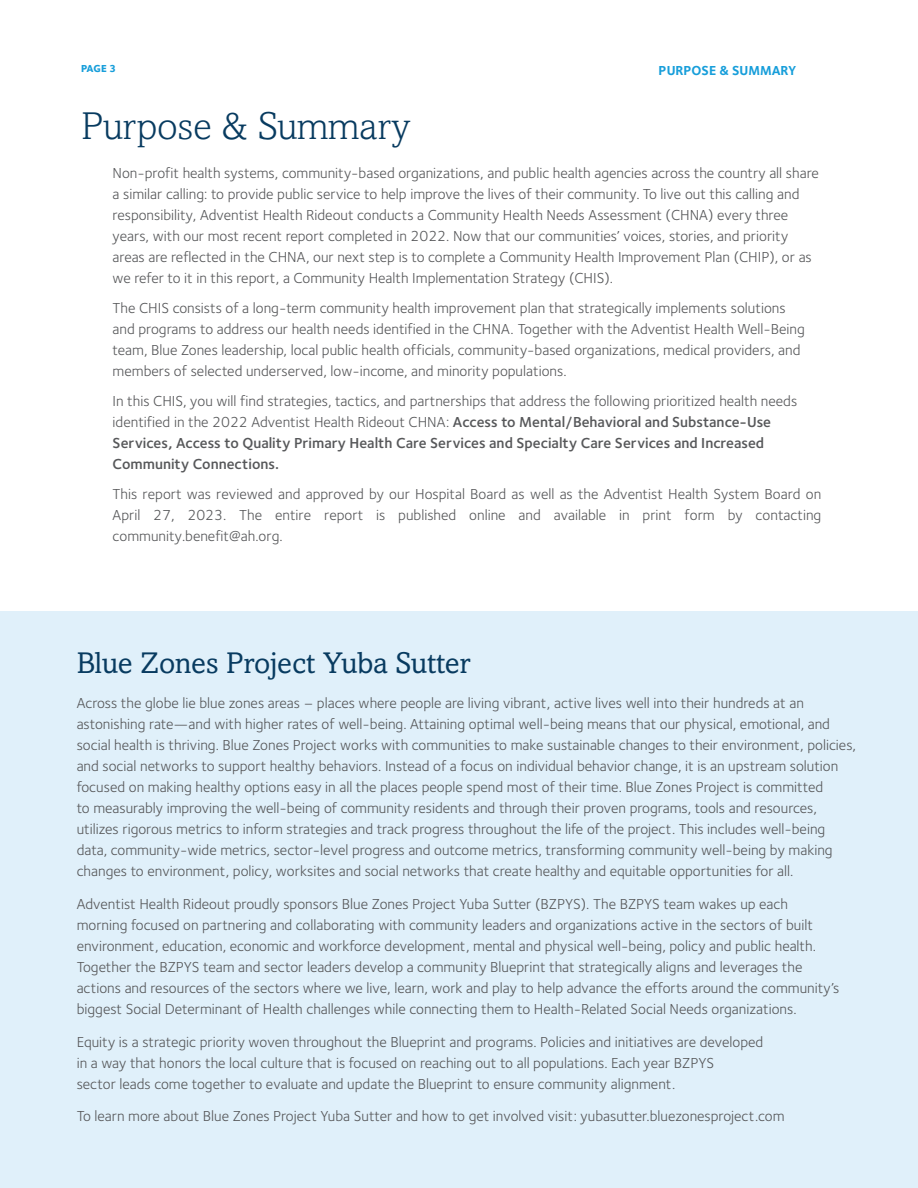
<style>
.page{position:relative;width:918px;height:1188px;background:#fff}
.page>*{position:absolute;margin:0;border:0;box-sizing:border-box;transform-origin:0 0}
.t1{font:300 39px "Amasis MT Std";letter-spacing:-.005em;color:#083b60}
.t2{font:30px "Amasis MT Std";letter-spacing:-.005em;color:#083b60}
.t3{font:15px/21px "Foundry Sterling";color:#57585a}
.t4{font:700 13.5px "Foundry Sterling";color:#179eda}
.t5{font:800 10.5px "Foundry Sterling";color:#179eda}
.s1{font-weight:600}
</style>
<div class="page">
<div style="left:0;top:611px;width:918px;height:577px;background:#e0f0fa"></div>
<p class="t5" style="left:81px;top:62px;width:37px">PAGE 3</p>
<p class="t1" style="left:81px;top:104px;width:331px">Purpose &amp; Summary</p>
<p class="t3" style="left:113px;top:162px;width:708px">Non-profit health systems, community-based organizations, and public health agencies across the country all share a similar calling: to provide public service to help improve the lives of their community. To live out this calling and responsibility, Adventist Health Rideout conducts a Community Health Needs Assessment (CHNA) every three years, with our most recent report completed in 2022. Now that our communities’ voices, stories, and priority areas are reflected in the CHNA, our next step is to complete a Community Health Improvement Plan (CHIP), or as we refer to it in this report, a Community Health Implementation Strategy (CHIS).</p>
<p class="t3" style="left:113px;top:297px;width:694px">The CHIS consists of a long-term community health improvement plan that strategically implements solutions and programs to address our health needs identified in the CHNA. Together with the Adventist Health Well-Being team, Blue Zones leadership, local public health officials, community-based organizations, medical providers, and members of selected underserved, low-income, and minority populations.</p>
<p class="t3" style="left:113px;top:390px;width:686px">In this CHIS, you will find strategies, tactics, and partnerships that address the following prioritized health needs identified in the 2022 Adventist Health Rideout CHNA: <span class="s1">Access to Mental/Behavioral and Substance-Use Services, Access to Quality Primary Health Care Services and Specialty Care Services and Increased Community Connections.</span></p>
<p class="t3" style="left:113px;top:483px;width:710px;text-align:justify">This report was reviewed and approved by our Hospital Board as well as the Adventist Health System Board on April 27, 2023. The entire report is published online and available in print form by contacting community.benefit@ah.org.</p>
<p class="t4" style="left:659px;top:62px;width:139px">PURPOSE &amp; SUMMARY</p>
<p class="t2" style="left:77px;top:645px;width:395px">Blue Zones Project Yuba Sutter</p>
<p class="t3" style="left:77px;top:693px;width:781px">Across the globe lie blue zones areas – places where people are living vibrant, active lives well into their hundreds at an astonishing rate—and with higher rates of well-being. Attaining optimal well-being means that our physical, emotional, and social health is thriving. Blue Zones Project works with communities to make sustainable changes to their environment, policies, and social networks to support healthy behaviors. Instead of a focus on individual behavior change, it is an upstream solution focused on making healthy options easy in all the places people spend most of their time. Blue Zones Project is committed<br>to measurably improving the well-being of community residents and through their proven programs, tools and resources, utilizes rigorous metrics to inform strategies and track progress throughout the life of the project. This includes well-being data, community-wide metrics, sector-level progress and outcome metrics, transforming community well-being by making changes to environment, policy, worksites and social networks that create healthy and equitable opportunities for all.</p>
<p class="t3" style="left:77px;top:894px;width:764px">Adventist Health Rideout proudly sponsors Blue Zones Project Yuba Sutter (BZPYS). The BZPYS team wakes up each morning focused on partnering and collaborating with community leaders and organizations active in the sectors of built environment, education, economic and workforce development, mental and physical well-being, policy and public health.<br>Together the BZPYS team and sector leaders develop a community Blueprint that strategically aligns and leverages the actions and resources of the sectors where we live, learn, work and play to help advance the efforts around the community’s biggest Social Determinant of Health challenges while connecting them to Health-Related Social Needs organizations.</p>
<p class="t3" style="left:77px;top:1032px;width:688px">Equity is a strategic priority woven throughout the Blueprint and programs. Policies and initiatives are developed in a way that honors the local culture that is focused on reaching out to all populations. Each year BZPYS<br>sector leads come together to evaluate and update the Blueprint to ensure community alignment.</p>
<p class="t3" style="left:77px;top:1105px;width:709px">To learn more about Blue Zones Project Yuba Sutter and how to get involved visit: yubasutter.bluezonesproject.com</p>
</div>
